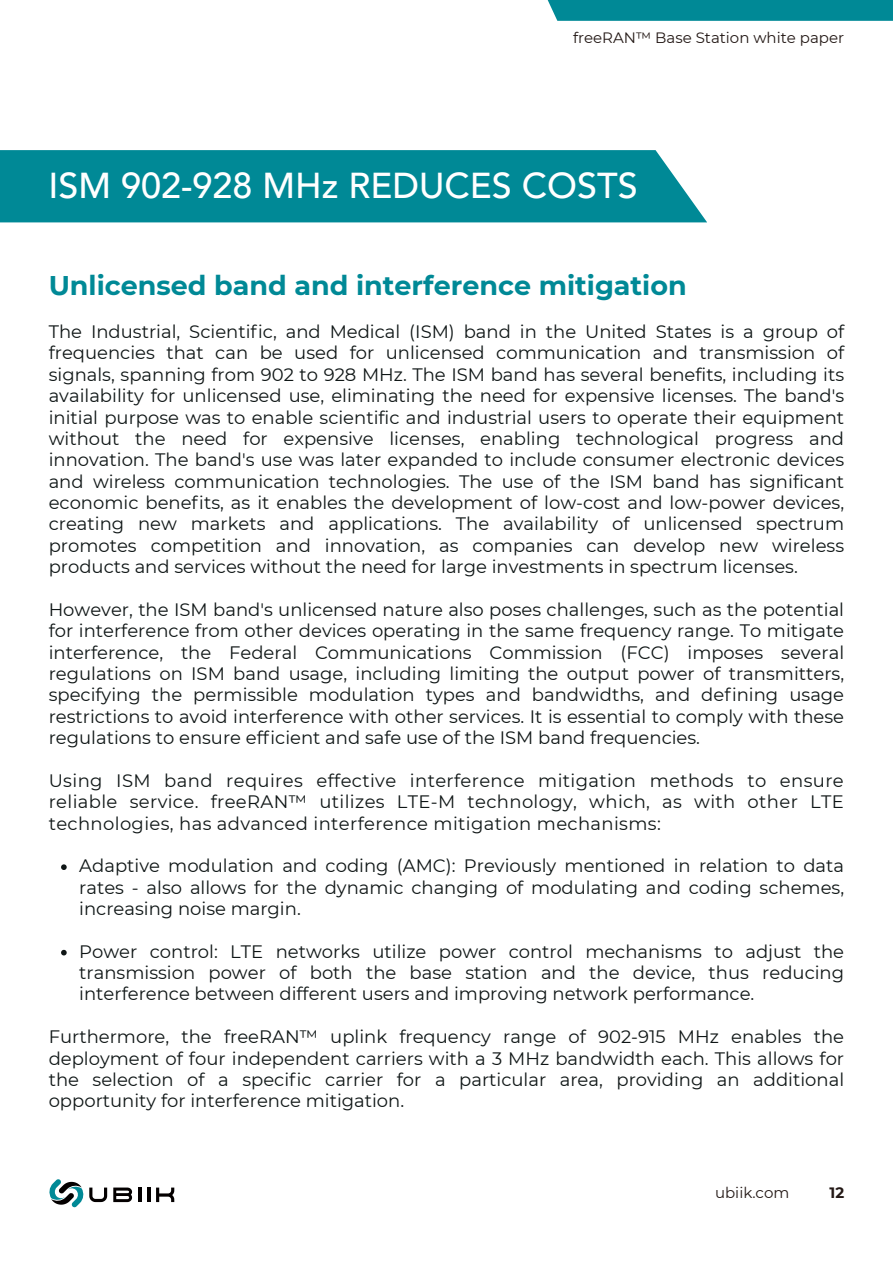
<style>
.page{position:relative;width:893px;height:1264px;background:#fff}
.page>*{position:absolute;margin:0;border:0;box-sizing:border-box;transform-origin:0 0}
.t1{font:500 36px "Avenir LT Pro";color:#fff}
.t2{font:700 27px "Montserrat";color:#008996}
.t3{font:18px/21.3px "Montserrat";color:#0f1616;text-align:justify}
.t4{font:15px "Montserrat";color:#231815}
.t5{font:700 15px "Montserrat";color:#231815}
</style>
<div class="page">
<svg style="left:113px;top:1187px;width:19px;height:15px"></svg>
<hr style="left:138px;top:1187px;width:3px;height:14px;background:#040000">
<hr style="left:147px;top:1187px;width:3px;height:14px;background:#040000">
<svg style="left:156px;top:1187px;width:18px;height:14px"></svg>
<svg style="left:49px;top:1179px;width:58px;height:28px"></svg>
<div style="left:0;top:150px;width:707px;height:72px;background:#008996"></div>
<div style="left:538px;top:0;width:354px;height:21px;background:#008996"></div>
<svg style="left:61px;top:864px;width:6px;height:6px"></svg>
<svg style="left:61px;top:949px;width:6px;height:6px"></svg>
<p class="t4" style="left:573px;top:28px;width:272px">freeRAN™ Base Station white paper</p>
<p class="t1" style="left:48px;top:170px;width:590px">ISM 902-928 MHz REDUCES COSTS</p>
<p class="t2" style="left:49px;top:268px;width:639px">Unlicensed band and interference mitigation</p>
<p class="t3" style="left:49px;top:321px;width:796px">The Industrial, Scientific, and Medical (ISM) band in the United States is a group of frequencies that can be used for unlicensed communication and transmission of signals, spanning from 902 to 928 MHz. The ISM band has several benefits, including its availability for unlicensed use, eliminating the need for expensive licenses. The band's initial purpose was to enable scientific and industrial users to operate their equipment without the need for expensive licenses, enabling technological progress and innovation. The band's use was later expanded to include consumer electronic devices and wireless communication technologies. The use of the ISM band has significant economic benefits, as it enables the development of low-cost and low-power devices, creating new markets and applications. The availability of unlicensed spectrum promotes competition and innovation, as companies can develop new wireless products and services without the need for large investments in spectrum licenses.</p>
<p class="t3" style="left:49px;top:598px;width:796px">However, the ISM band's unlicensed nature also poses challenges, such as the potential for interference from other devices operating in the same frequency range. To mitigate interference, the Federal Communications Commission (FCC) imposes several regulations on ISM band usage, including limiting the output power of transmitters, specifying the permissible modulation types and bandwidths, and defining usage restrictions to avoid interference with other services. It is essential to comply with these regulations to ensure efficient and safe use of the ISM band frequencies.</p>
<p class="t3" style="left:49px;top:769px;width:796px">Using ISM band requires effective interference mitigation methods to ensure reliable service. freeRAN™ utilizes LTE-M technology, which, as with other LTE technologies, has advanced interference mitigation mechanisms:</p>
<p class="t3" style="left:79px;top:855px;width:766px">Adaptive modulation and coding (AMC): Previously mentioned in relation to data rates - also allows for the dynamic changing of modulating and coding schemes, increasing noise margin.</p>
<p class="t3" style="left:79px;top:940px;width:766px">Power control: LTE networks utilize power control mechanisms to adjust the transmission power of both the base station and the device, thus reducing interference between different users and improving network performance.</p>
<p class="t3" style="left:49px;top:1026px;width:796px">Furthermore, the freeRAN™ uplink frequency range of 902-915 MHz enables the deployment of four independent carriers with a 3 MHz bandwidth each. This allows for the selection of a specific carrier for a particular area, providing an additional opportunity for interference mitigation.</p>
<p class="t4" style="left:715px;top:1183px;width:76px">ubiik.com</p>
<p class="t5" style="left:829px;top:1183px;width:16px">12</p>
</div>
